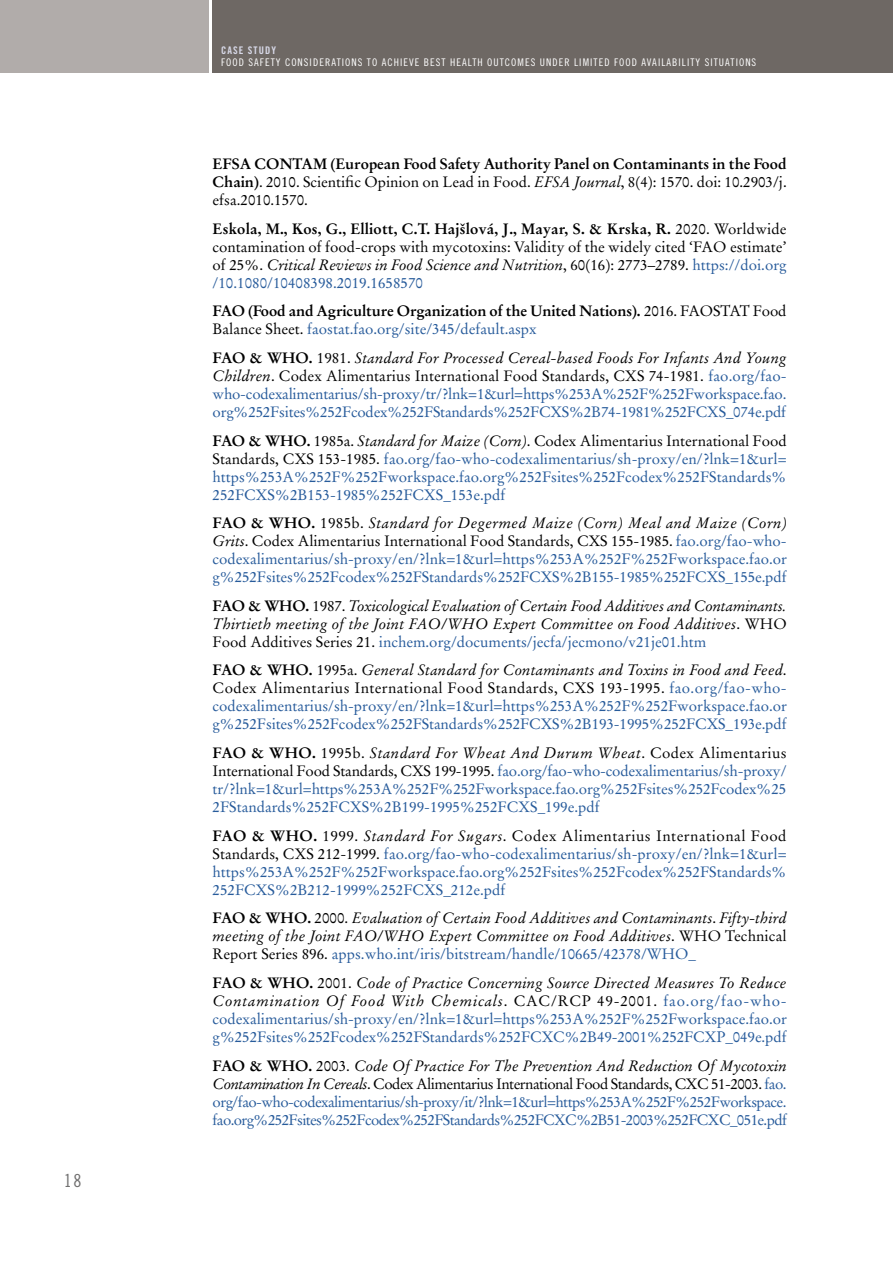
<style>
.page{position:relative;width:893px;height:1263px;background:#fff}
.page>*{position:absolute;margin:0;border:0;box-sizing:border-box;transform-origin:0 0}
.t1{font:18px "Trade Gothic LT Std Cn 18";color:#706f6f}
.references{font:15px/18px "Stempel Garamond LT Std";letter-spacing:-.01em;color:#275b9b;text-align:justify}
.references-2{font:15px/18px "Stempel Garamond LT Std";color:#000;text-align:justify}
.references-3{font:italic 15px/18px "Stempel Garamond LT Std";letter-spacing:.01em;color:#000;text-align:justify}
.references-4{font:700 15px/18px "Stempel Garamond LT Std";letter-spacing:-.01em;color:#000}
.t2{font:10.5px "Trade Gothic LT Std Cn 18";letter-spacing:.1em;color:#fff}
.t3{font:10.5px "Trade Gothic LT Std Bd Cn 20";letter-spacing:.1em;color:#d7d8e7}
.s1{font-weight:700}
.s2{font-style:italic}
.s3{color:#275b9b}
.s4{font-weight:400}
.s5{font-weight:400;color:#275b9b}
.s6{font-weight:700;color:#000}
.s7{color:#000}
.s8{font-style:italic;color:#000}
.s9{font-weight:700;font-style:normal}
.s10{font-style:normal}
.s11{font-style:normal;color:#275b9b}
</style>
<div class="page">
<div style="left:0;top:0;width:208px;height:72px;background:#b1acaa"></div>
<div style="left:213px;top:0;width:680px;height:72px;background:#6e6864"></div>
<p class="t1" style="left:64px;top:1169px;width:19px">18</p>
<p class="t3" style="left:221px;top:44px;width:56px">CASE STUDY</p>
<p class="t2" style="left:221px;top:56px;width:537px">FOOD SAFETY CONSIDERATIONS TO ACHIEVE BEST HEALTH OUTCOMES UNDER LIMITED FOOD AVAILABILITY SITUATIONS</p>
<p class="references-2" style="left:213px;top:155px;width:576px"><span class="s1">EFSA CONTAM (European Food Safety Authority Panel on Contaminants in the Food Chain)</span>. 2010. Scientific Opinion on Lead in Food. <span class="s2">EFSA Journal</span>, 8(4): 1570. doi: 10.2903/j. efsa.2010.1570.</p>
<p class="references-2" style="left:213px;top:220px;width:576px"><span class="s1">Eskola, M., Kos, G., Elliott, C.T. Hajšlová, J., Mayar, S. &amp; Krska, R.</span> 2020. Worldwide contamination of food-crops with mycotoxins: Validity of the widely cited ‘FAO estimate’ of 25%. <span class="s2">Critical Reviews in Food Science and Nutrition</span>, 60(16): 2773–2789. <span class="s3">https://doi.org /10.1080/10408398.2019.1658570</span></p>
<p class="references-4" style="left:213px;top:302px;width:575px">FAO (Food and Agriculture Organization of the United Nations). <span class="s4">2016. FAOSTAT Food<br>Balance Sheet.</span> <span class="s5">faostat.fao.org/site/345/default.aspx</span></p>
<p class="references" style="left:213px;top:349px;width:575px"><span class="s6">FAO &amp; WHO.</span> <span class="s7">1981.</span> <span class="s8">Standard For Processed Cereal-based Foods For Infants And Young Children</span><span class="s7">. Codex Alimentarius International Food Standards, CXS 74-1981.</span> fao.org/fao&shy;who-codexalimentarius/sh-proxy/tr/?lnk=1&amp;url=https%253A%252F%252Fworkspace.fao. org%252Fsites%252Fcodex%252FStandards%252FCXS%2B74-1981%252FCXS_074e.pdf</p>
<p class="references" style="left:213px;top:431px;width:576px"><span class="s6">FAO &amp; WHO.</span> <span class="s7">1985a.</span> <span class="s8">Standard for Maize (Corn)</span><span class="s7">. Codex Alimentarius International Food Standards, CXS 153-1985.</span> fao.org/fao-who-codexalimentarius/sh-proxy/en/?lnk=1&amp;url= https%253A%252F%252Fworkspace.fao.org%252Fsites%252Fcodex%252FStandards% 252FCXS%2B153-1985%252FCXS_153e.pdf</p>
<p class="references" style="left:213px;top:514px;width:576px"><span class="s6">FAO &amp; WHO.</span> <span class="s7">1985b.</span> <span class="s8">Standard for Degermed Maize (Corn) Meal and Maize (Corn)<br>Grits</span><span class="s7">. Codex Alimentarius International Food Standards, CXS 155-1985.</span> fao.org/fao-who&shy;codexalimentarius/sh-proxy/en/?lnk=1&amp;url=https%253A%252F%252Fworkspace.fao.or g%252Fsites%252Fcodex%252FStandards%252FCXS%2B155-1985%252FCXS_155e.pdf</p>
<p class="references-3" style="left:213px;top:597px;width:576px"><span class="s9">FAO &amp; WHO.</span> <span class="s10">1987.</span> Toxicological Evaluation of Certain Food Additives and Contaminants.<br>Thirtieth meeting of the Joint FAO/WHO Expert Committee on Food Additives<span class="s10">. WHO Food Additives Series 21.</span> <span class="s11">inchem.org/documents/jecfa/jecmono/v21je01.htm</span></p>
<p class="references" style="left:213px;top:661px;width:576px"><span class="s6">FAO &amp; WHO.</span> <span class="s7">1995a.</span> <span class="s8">General Standard for Contaminants and Toxins in Food and Feed</span><span class="s7">.<br>Codex Alimentarius International Food Standards, CXS 193-1995.</span> fao.org/fao-who&shy;codexalimentarius/sh-proxy/en/?lnk=1&amp;url=https%253A%252F%252Fworkspace.fao.or g%252Fsites%252Fcodex%252FStandards%252FCXS%2B193-1995%252FCXS_193e.pdf</p>
<p class="references" style="left:213px;top:744px;width:576px"><span class="s6">FAO &amp; WHO.</span> <span class="s7">1995b.</span> <span class="s8">Standard For Wheat And Durum Wheat</span><span class="s7">. Codex Alimentarius International Food Standards, CXS 199-1995.</span> fao.org/fao-who-codexalimentarius/sh-proxy/ tr/?lnk=1&amp;url=https%253A%252F%252Fworkspace.fao.org%252Fsites%252Fcodex%25<br>2FStandards%252FCXS%2B199-1995%252FCXS_199e.pdf</p>
<p class="references" style="left:213px;top:827px;width:576px"><span class="s6">FAO &amp; WHO.</span> <span class="s7">1999.</span> <span class="s8">Standard For Sugars</span><span class="s7">. Codex Alimentarius International Food Standards, CXS 212-1999.</span> fao.org/fao-who-codexalimentarius/sh-proxy/en/?lnk=1&amp;url= https%253A%252F%252Fworkspace.fao.org%252Fsites%252Fcodex%252FStandards% 252FCXS%2B212-1999%252FCXS_212e.pdf</p>
<p class="references-3" style="left:213px;top:909px;width:576px"><span class="s9">FAO &amp; WHO.</span> <span class="s10">2000.</span> Evaluation of Certain Food Additives and Contaminants<span class="s10">.</span> Fifty-third meeting of the Joint FAO/WHO Expert Committee on Food Additives<span class="s10">. WHO Technical Report Series 896.</span> <span class="s11">apps.who.int/iris/bitstream/handle/10665/42378/WHO_</span></p>
<p class="references" style="left:213px;top:974px;width:576px"><span class="s6">FAO &amp; WHO.</span> <span class="s7">2001.</span> <span class="s8">Code of Practice Concerning Source Directed Measures To Reduce Contamination Of Food With Chemicals</span><span class="s7">. CAC/RCP 49-2001.</span> fao.org/fao-who&shy;codexalimentarius/sh-proxy/en/?lnk=1&amp;url=https%253A%252F%252Fworkspace.fao.or g%252Fsites%252Fcodex%252FStandards%252FCXC%2B49-2001%252FCXP_049e.pdf</p>
<p class="references" style="left:213px;top:1056px;width:576px"><span class="s6">FAO &amp; WHO.</span> <span class="s7">2003.</span> <span class="s8">Code Of Practice For The Prevention And Reduction Of Mycotoxin Contamination In Cereals</span><span class="s7">. Codex Alimentarius International Food Standards, CXC 51-2003.</span> fao. org/fao-who-codexalimentarius/sh-proxy/it/?lnk=1&amp;url=https%253A%252F%252Fworkspace. fao.org%252Fsites%252Fcodex%252FStandards%252FCXC%2B51-2003%252FCXC_051e.pdf</p>
</div>
